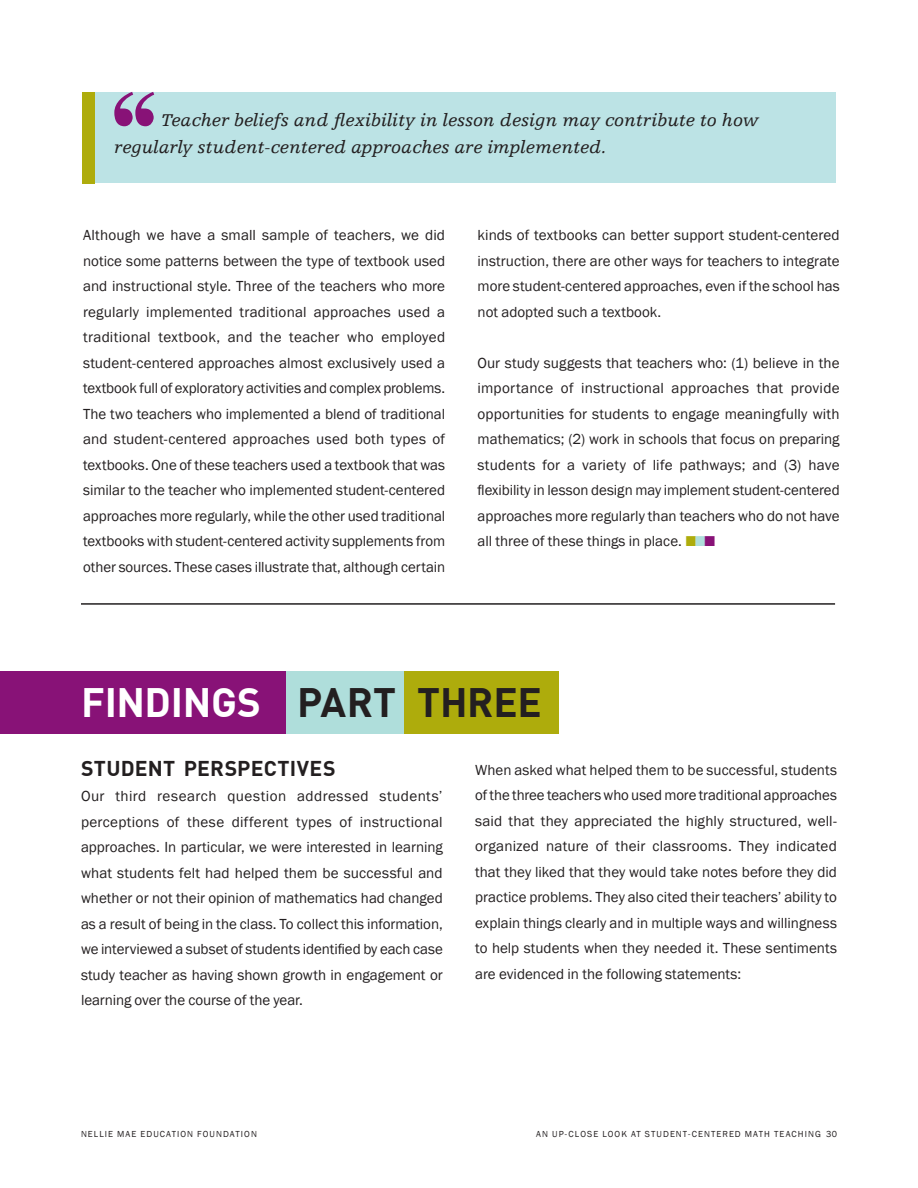
<style>
.page{position:relative;width:918px;height:1188px;background:#fff}
.page>*{position:absolute;margin:0;border:0;box-sizing:border-box;transform-origin:0 0}
.t1{font:700 40.2px "DIN Offc";letter-spacing:-.005em;color:#231f20}
.t2{font:700 21px "DIN Offc";letter-spacing:.01em;color:#231f20}
.t3{font:italic 18px/27px "Egyptienne FLT Std";letter-spacing:.005em;color:#231f20}
.t4{font:15px/25.5px "Franklin Gothic";color:#231f20;text-align:justify}
.t5{font:9px "Franklin Gothic";letter-spacing:.12em;color:#231f20}
.s1{font-size:21px;color:#aeac0c}
.s2{font-size:21px;color:#afdedb}
.s3{font-size:21px;color:#881277}
.s4{color:#fff}
</style>
<div class="page">
<div style="left:0;top:672px;width:286px;height:62px;background:#881277"></div>
<div style="left:286px;top:672px;width:119px;height:62px;background:#afdedb"></div>
<div style="left:405px;top:672px;width:154px;height:62px;background:#aeac0c"></div>
<hr style="left:81px;top:603px;width:754px;height:2px;background:#231f20">
<div style="left:88px;top:92px;width:748px;height:91px;background:#bce3e5"></div>
<div style="left:82px;top:92px;width:12px;height:92px;background:#aeac0c"></div>
<svg style="left:114px;top:92px;width:40px;height:34px"></svg>
<p class="t3" style="left:114px;top:107px;width:646px;text-indent:47px">Teacher beliefs and flexibility in lesson design may contribute to how regularly student-centered approaches are implemented.</p>
<p class="t4" style="left:83px;top:223px;width:364px">Although we have a small sample of teachers, we did notice some patterns between the type of textbook used and instructional style. Three of the teachers who more regularly implemented traditional approaches used a traditional textbook, and the teacher who employed student-centered approaches almost exclusively used a textbook full of exploratory activities and complex problems.<br>The two teachers who implemented a blend of traditional and student-centered approaches used both types of textbooks. One of these teachers used a textbook that was similar to the teacher who implemented student-centered approaches more regularly, while the other used traditional textbooks with student-centered activity supplements from other sources. These cases illustrate that, although certain</p>
<p class="t4" style="left:478px;top:223px;width:364px">kinds of textbooks can better support student-centered instruction, there are other ways for teachers to integrate more student-centered approaches, even if the school has not adopted such a textbook.</p>
<p class="t4" style="left:478px;top:350px;width:364px">Our study suggests that teachers who: (1) believe in the importance of instructional approaches that provide opportunities for students to engage meaningfully with mathematics; (2) work in schools that focus on preparing students for a variety of life pathways; and (3) have flexibility in lesson design may implement student-centered approaches more regularly than teachers who do not have all three of these things in place. <span class="s1">■</span><span class="s2">■</span><span class="s3">■</span></p>
<h1 class="t1" style="left:81px;top:676px;width:462px"><span class="s4">FINDINGS</span> PART THREE</h1>
<h2 class="t2" style="left:81px;top:754px;width:363px">STUDENT PERSPECTIVES<span class="s4">KHHJKLLL</span></h2>
<p class="t4" style="left:81px;top:784px;width:363px">Our third research question addressed students’ perceptions of these different types of instructional approaches. In particular, we were interested in learning what students felt had helped them be successful and whether or not their opinion of mathematics had changed as a result of being in the class. To collect this information, we interviewed a subset of students identified by each case study teacher as having shown growth in engagement or learning over the course of the year.</p>
<p class="t4" style="left:475px;top:757px;width:363px">When asked what helped them to be successful, students of the three teachers who used more traditional approaches said that they appreciated the highly structured, well&shy;organized nature of their classrooms. They indicated that they liked that they would take notes before they did practice problems. They also cited their teachers’ ability to explain things clearly and in multiple ways and willingness to help students when they needed it. These sentiments are evidenced in the following statements:</p>
<p class="t5" style="left:81px;top:1129px;width:177px">NELLIE MAE EDUCATION FOUNDATION</p>
<p class="t5" style="left:536px;top:1129px;width:302px">AN UP-CLOSE LOOK AT STUDENT-CENTERED MATH TEACHING 30</p>
</div>
